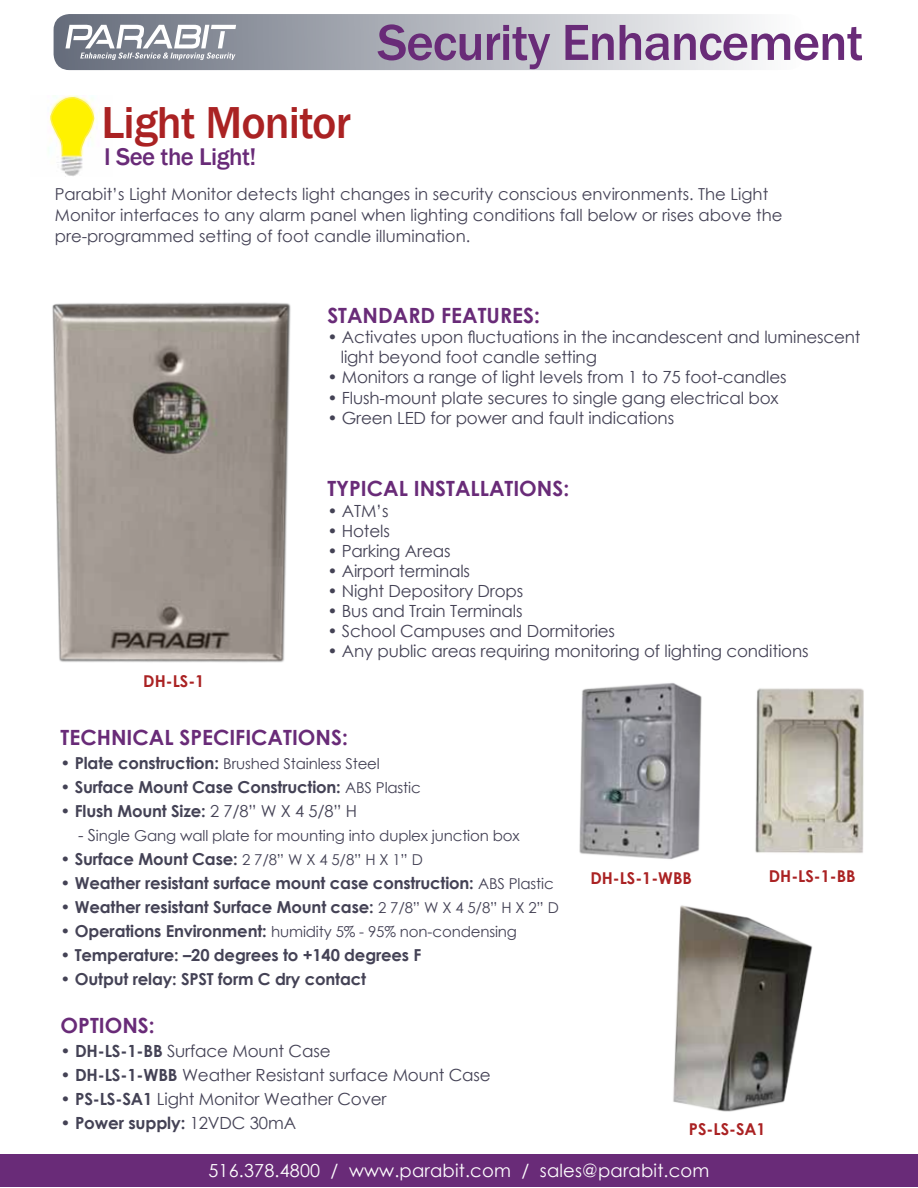
<style>
.page{position:relative;width:918px;height:1188px;background:#fff}
.page>*{position:absolute;margin:0;border:0;box-sizing:border-box;transform-origin:0 0}
.t1{font:500 52.5px "Franklin Gothic";letter-spacing:-.02em;color:#692b78}
.t2{font:500 46.05px "Franklin Gothic";letter-spacing:-.02em;color:#aa2223}
.t3{font:500 24.9px "Franklin Gothic";letter-spacing:-.02em;color:#692b78}
.t4{font:700 21px "Century Gothic";color:#692b78}
.t5{font:18px "Century Gothic";letter-spacing:.01em;color:#fff}
.t6{font:16.8px/20.1px "Century Gothic";letter-spacing:-.01em;color:#444255}
.t7{font:700 16.8px "Century Gothic";letter-spacing:-.01em;color:#444255}
.t8{font:700 16.5px "Century Gothic";letter-spacing:-.01em;color:#444255}
.t9{font:16.5px/21px "Century Gothic";color:#444255}
.t10{font:700 16.35px "Century Gothic";color:#aa2223}
.t11{font:15px "Century Gothic";letter-spacing:-.01em;color:#444255}
.s1{font-weight:700;font-size:16.5px}
.s2{font-weight:400;font-size:15px}
.s3{font-weight:400}
.s4{font-size:16.5px}
.s5{font-weight:700}
</style>
<div class="page">
<img style="left:57px;top:96px;width:43px;height:81px">
<div style="left:54px;top:14px;width:750px;height:56px;background:linear-gradient(to right,#666d7b,#fdfdfd);border-radius:16px"></div>
<svg style="left:65px;top:25px;width:171px;height:35px"></svg>
<img style="left:52px;top:302px;width:239px;height:361px">
<svg style="left:49px;top:97px;width:46px;height:60px"></svg>
<div style="left:1px;top:1154px;width:917px;height:33px;background:#692b78"></div>
<img style="left:755px;top:688px;width:109px;height:165px">
<img style="left:673px;top:905px;width:140px;height:207px">
<img style="left:579px;top:683px;width:123px;height:176px">
<h2 class="t2" style="left:102px;top:94px;width:251px">Light Monitor</h2>
<h3 class="t3" style="left:104px;top:141px;width:154px">I See the Light!</h3>
<h1 class="t1" style="left:377px;top:10px;width:488px">Security Enhancement</h1>
<p class="t9" style="left:55px;top:183px;width:729px">Parabit’s Light Monitor detects light changes in security conscious environments. The Light<br>Monitor interfaces to any alarm panel when lighting conditions fall below or rises above the pre-programmed setting of foot candle illumination.</p>
<p class="t4" style="left:327px;top:300px;width:214px">Standard Features:</p>
<p class="t6" style="left:341px;top:327px;width:521px;text-indent:-13px">• Activates upon fluctuations in the incandescent and luminescent light beyond foot candle setting</p>
<p class="t6" style="left:327px;top:367px;width:461px">• Monitors a range of light levels from 1 to 75 foot-candles</p>
<p class="t6" style="left:327px;top:387px;width:453px">• Flush-mount plate secures to single gang electrical box</p>
<p class="t6" style="left:327px;top:407px;width:348px">• Green LED for power and fault indications</p>
<p class="t10" style="left:143px;top:669px;width:63px">DH-LS-1</p>
<p class="t4" style="left:327px;top:473px;width:243px">Typical Installations:</p>
<p class="t6" style="left:327px;top:500px;width:63px">• ATM’s</p>
<p class="t6" style="left:327px;top:520px;width:64px">• Hotels</p>
<p class="t6" style="left:327px;top:540px;width:125px">• Parking Areas</p>
<p class="t6" style="left:327px;top:561px;width:144px">• Airport terminals</p>
<p class="t6" style="left:327px;top:581px;width:198px">• Night Depository Drops</p>
<p class="t6" style="left:327px;top:601px;width:197px">• Bus and Train Terminals</p>
<p class="t6" style="left:327px;top:621px;width:289px">• School Campuses and Dormitories</p>
<p class="t6" style="left:327px;top:641px;width:483px">• Any public areas requiring monitoring of lighting conditions</p>
<p class="t4" style="left:61px;top:722px;width:289px">Technical Specifications:</p>
<p class="t11" style="left:61px;top:753px;width:321px"><span class="s1">• Plate construction:</span> Brushed Stainless Steel</p>
<p class="t8" style="left:61px;top:775px;width:362px">• Surface Mount Case Construction: <span class="s2">ABS Plastic</span></p>
<p class="t8" style="left:61px;top:799px;width:298px">• Flush Mount Size: <span class="s3">2 7/8” W X 4 5/8” H</span></p>
<p class="t11" style="left:78px;top:825px;width:443px"><span class="s4">- S</span>ingle Gang wall plate for mounting into duplex junction box</p>
<p class="t8" style="left:61px;top:847px;width:364px">• Surface Mount Case: <span class="s2">2 7/8” W X 4 5/8” H X 1” D</span></p>
<p class="t8" style="left:61px;top:871px;width:495px">• Weather resistant surface mount case construction: <span class="s2">ABS Plastic</span></p>
<p class="t8" style="left:61px;top:895px;width:500px"><span class="s3">•</span> Weather resistant Surface Mount case: <span class="s2">2 7/8” W X 4 5/8” H X 2” D</span></p>
<p class="t11" style="left:61px;top:921px;width:458px"><span class="s1">• Operations Environment:</span> humidity 5% - 95% non-condensing</p>
<p class="t8" style="left:61px;top:943px;width:362px">• Temperature: –20 degrees to +140 degrees F</p>
<p class="t8" style="left:61px;top:967px;width:307px">• Output relay: SPST form C dry contact</p>
<p class="t4" style="left:61px;top:1010px;width:96px">Options:</p>
<p class="t6" style="left:61px;top:1041px;width:272px">• <span class="s5">DH-LS-1-BB</span> Surface Mount Case</p>
<p class="t6" style="left:61px;top:1065px;width:432px">• <span class="s5">DH-LS-1-WBB</span> Weather Resistant surface Mount Case</p>
<p class="t6" style="left:61px;top:1089px;width:328px">• <span class="s5">PS-LS-SA1</span> Light Monitor Weather Cover</p>
<p class="t7" style="left:61px;top:1110px;width:237px"><span class="s3">•</span> Power supply: <span class="s3">12VDC 30mA</span></p>
<p class="t10" style="left:590px;top:866px;width:103px">DH-LS-1-WBB</p>
<p class="t10" style="left:769px;top:863px;width:88px">DH-LS-1-BB</p>
<p class="t10" style="left:689px;top:1117px;width:78px">PS-LS-SA1</p>
<p class="t5" style="left:208px;top:1158px;width:503px">516.378.4800 / www.parabit.com / sales@parabit.com</p>
</div>
